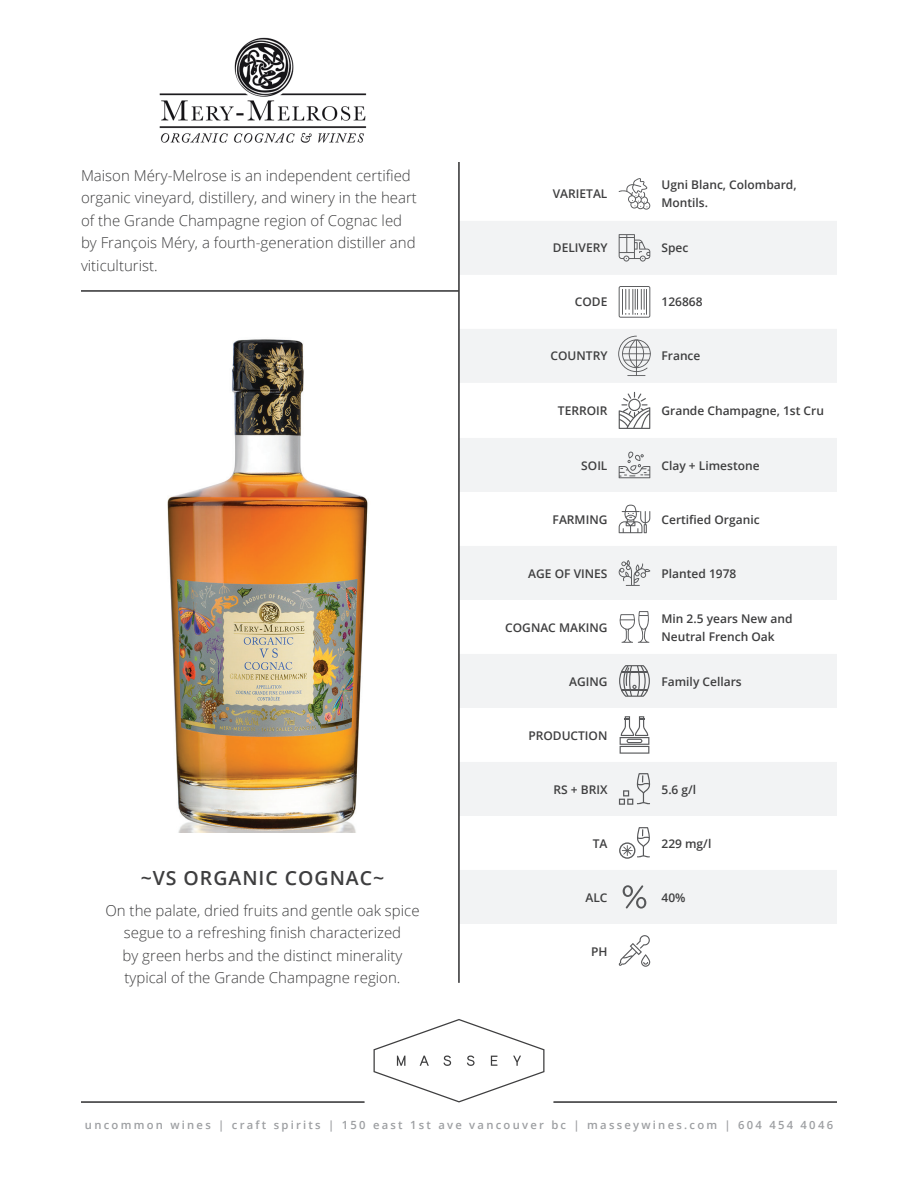
<style>
.page{position:relative;width:918px;height:1188px;background:#fff}
.page>*{position:absolute;margin:0;border:0;box-sizing:border-box;transform-origin:0 0}
.t1{font:600 19.5px "Open Sans";letter-spacing:.05em;color:#3e3e3f}
.t2{font:300 15px/22.5px "Open Sans";color:#3e3e3f}
.t3{font:600 12px/18px "Open Sans";color:#3e3e3f}
.t4{font:600 11.25px "Open Sans";letter-spacing:.2em;color:#9d9fa2}
</style>
<div class="page">
<svg style="left:460px;top:221px;width:377px;height:703px;fill:#f2f3f4"></svg>
<svg style="left:619px;top:178px;width:32px;height:32px"></svg>
<svg style="left:619px;top:234px;width:31px;height:28px"></svg>
<svg style="left:619px;top:286px;width:31px;height:32px"></svg>
<svg style="left:618px;top:336px;width:33px;height:40px"></svg>
<svg style="left:619px;top:392px;width:31px;height:37px"></svg>
<svg style="left:619px;top:452px;width:31px;height:26px"></svg>
<svg style="left:619px;top:505px;width:31px;height:28px"></svg>
<svg style="left:618px;top:560px;width:32px;height:26px"></svg>
<svg style="left:618px;top:611px;width:32px;height:32px"></svg>
<svg style="left:619px;top:665px;width:31px;height:32px"></svg>
<hr style="left:621px;top:689px;width:27px;height:2px;background:#57585a">
<svg style="left:620px;top:716px;width:29px;height:38px"></svg>
<svg style="left:619px;top:773px;width:32px;height:32px"></svg>
<svg style="left:619px;top:827px;width:31px;height:32px"></svg>
<svg style="left:623px;top:885px;width:23px;height:24px"></svg>
<svg style="left:619px;top:935px;width:32px;height:32px"></svg>
<hr style="left:81px;top:290px;width:378px;height:1px;background:#3e3e3f">
<hr style="left:81px;top:291px;width:378px;height:1px;background:#3e3e3f">
<img style="left:167px;top:339px;width:201px;height:493px">
<hr style="left:458px;top:162px;width:1px;height:821px;background:#3e3e3f">
<hr style="left:459px;top:162px;width:1px;height:821px;background:#3e3e3f">
<svg style="left:374px;top:1019px;width:170px;height:83px"></svg>
<hr style="left:81px;top:1102px;width:283px;height:1px;background:#3e3e3f">
<hr style="left:554px;top:1102px;width:283px;height:1px;background:#3e3e3f">
<img style="left:159px;top:37px;width:208px;height:106px">
<p class="t2" style="left:81px;top:163px;width:337px">Maison Méry-Melrose is an independent certified organic vineyard, distillery, and winery in the heart of the Grande Champagne region of Cognac led by François Méry, a fourth-generation distiller and viticulturist.</p>
<h1 class="t1" style="left:141px;top:864px;width:245px">~VS ORGANIC COGNAC~</h1>
<p class="t2" style="left:105px;top:899px;width:316px;text-align:center">On the palate, dried fruits and gentle oak spice segue to a refreshing finish characterized<br>by green herbs and the distinct minerality typical of the Grande Champagne region.</p>
<p class="t3" style="left:553px;top:185px;width:56px">VARIETAL</p>
<p class="t3" style="left:662px;top:176px;width:137px">Ugni Blanc, Colombard,<br>Montils.</p>
<p class="t3" style="left:553px;top:239px;width:56px">DELIVERY</p>
<p class="t3" style="left:662px;top:239px;width:28px">Spec</p>
<p class="t3" style="left:575px;top:293px;width:34px">CODE</p>
<p class="t3" style="left:662px;top:293px;width:43px">126868</p>
<p class="t3" style="left:551px;top:347px;width:58px">COUNTRY</p>
<p class="t3" style="left:662px;top:347px;width:40px">France</p>
<p class="t3" style="left:558px;top:401px;width:51px">TERROIR</p>
<p class="t3" style="left:662px;top:401px;width:164px">Grande Champagne, 1st Cru</p>
<p class="t3" style="left:581px;top:456px;width:28px">SOIL</p>
<p class="t3" style="left:662px;top:456px;width:100px">Clay + Limestone</p>
<p class="t3" style="left:553px;top:510px;width:56px">FARMING</p>
<p class="t3" style="left:662px;top:510px;width:100px">Certified Organic</p>
<p class="t3" style="left:528px;top:564px;width:81px">AGE OF VINES</p>
<p class="t3" style="left:662px;top:564px;width:76px">Planted 1978</p>
<p class="t3" style="left:505px;top:618px;width:104px">COGNAC MAKING</p>
<p class="t3" style="left:662px;top:609px;width:133px">Min 2.5 years New and<br>Neutral French Oak</p>
<p class="t3" style="left:569px;top:672px;width:40px">AGING</p>
<p class="t3" style="left:662px;top:672px;width:82px">Family Cellars</p>
<p class="t3" style="left:528px;top:726px;width:81px">PRODUCTION</p>
<p class="t3" style="left:553px;top:780px;width:56px">RS + BRIX</p>
<p class="t3" style="left:662px;top:780px;width:36px">5.6 g/l</p>
<p class="t3" style="left:593px;top:834px;width:16px">TA</p>
<p class="t3" style="left:662px;top:834px;width:51px">229 mg/l</p>
<p class="t3" style="left:585px;top:888px;width:24px">ALC</p>
<p class="t3" style="left:662px;top:888px;width:26px">40%</p>
<p class="t3" style="left:591px;top:942px;width:18px">PH</p>
<p class="t4" style="left:85px;top:1117px;width:750px">uncommon wines | craft spirits | 150 east 1st ave vancouver bc | masseywines.com | 604 454 4046</p>
</div>
